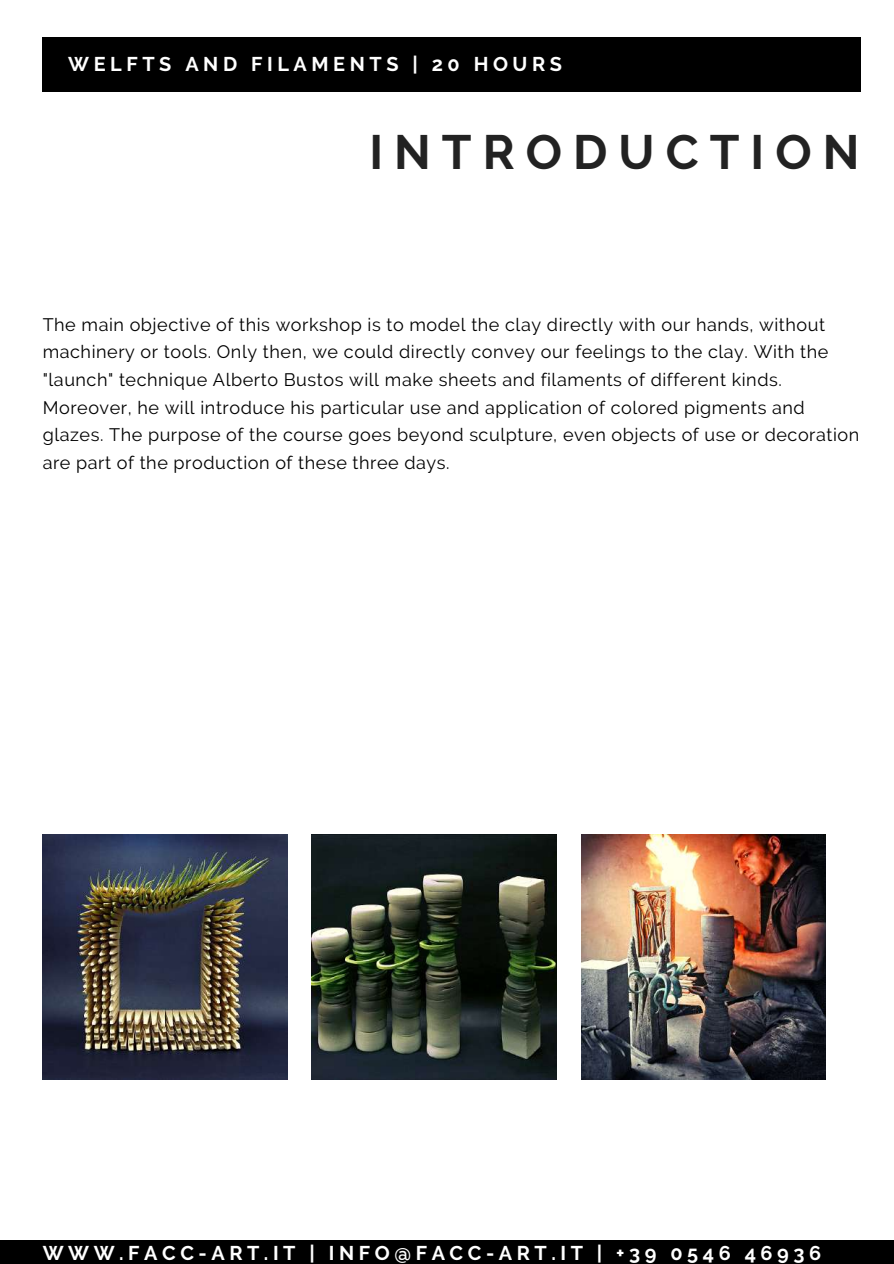
<style>
.page{position:relative;width:894px;height:1264px;background:#fff}
.page>*{position:absolute;margin:0;border:0;box-sizing:border-box;transform-origin:0 0}
.t1{font:700 48px "Raleway";letter-spacing:.23em;color:#222}
.t2{font:700 19.8px "Raleway";letter-spacing:.23em;color:#fff}
.t3{font:18px/27.8px "Raleway";letter-spacing:.03em;color:#000}
</style>
<div class="page">
<div style="left:43px;top:38px;width:817px;height:54px;background:#000"></div>
<div style="left:0;top:1240px;width:893px;height:23px;background:#000"></div>
<img style="left:43px;top:834px;width:244px;height:245px">
<img style="left:311px;top:834px;width:245px;height:245px">
<img style="left:581px;top:834px;width:244px;height:245px">
<p class="t2" style="left:68px;top:53px;width:495px">WELFTS AND FILAMENTS | 20 HOURS</p>
<h1 class="t1" style="left:369px;top:124px;width:491px">INTRODUCTION</h1>
<p class="t3" style="left:43px;top:310px;width:817px">The main objective of this workshop is to model the clay directly with our hands, without machinery or tools. Only then, we could directly convey our feelings to the clay. With the "launch" technique Alberto Bustos will make sheets and filaments of different kinds.<br>Moreover, he will introduce his particular use and application of colored pigments and glazes. The purpose of the course goes beyond sculpture, even objects of use or decoration are part of the production of these three days.</p>
<p class="t2" style="left:43px;top:1241px;width:779px">WWW.FACC-ART.IT | INFO@FACC-ART.IT | +39 0546 46936</p>
</div>
